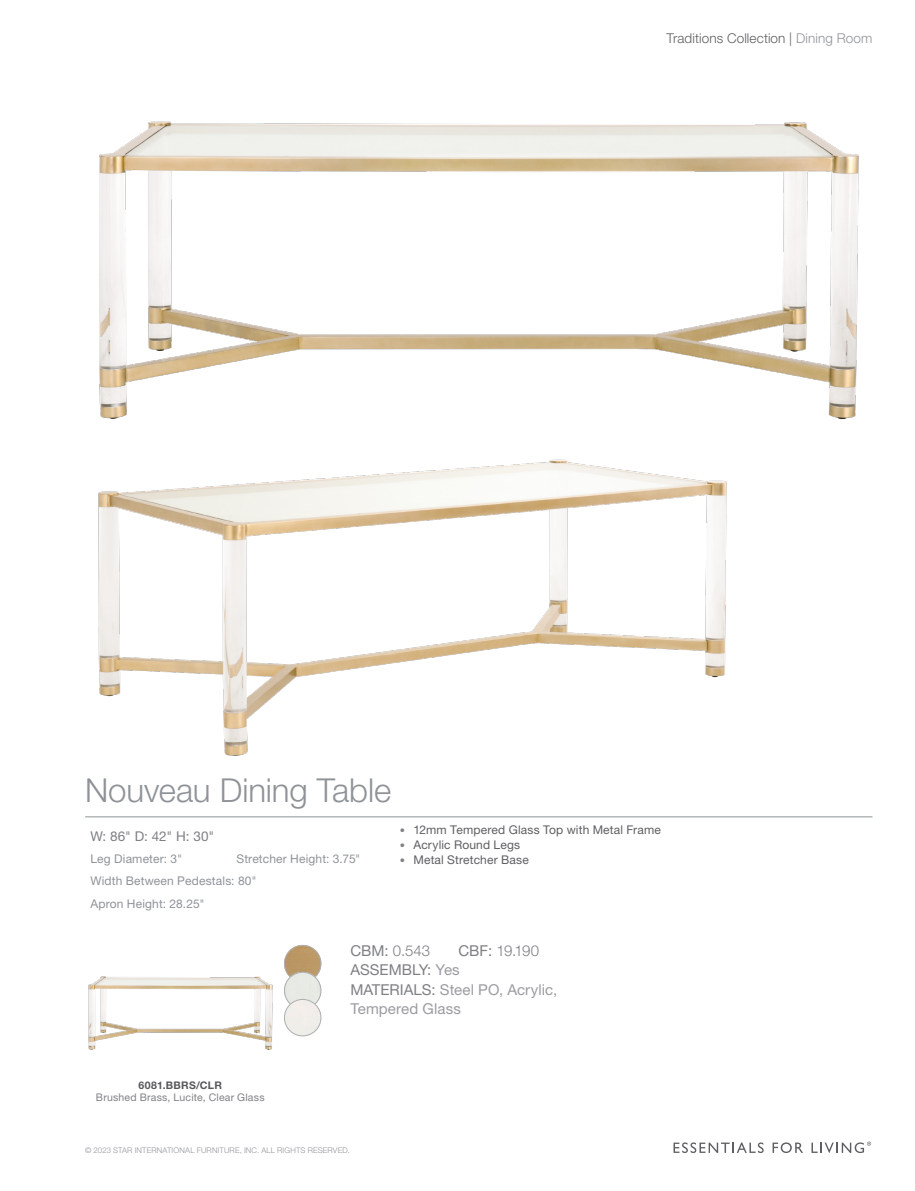
<style>
.page{position:relative;width:915px;height:1191px;background:#fff}
.page>*{position:absolute;margin:0;border:0;box-sizing:border-box;transform-origin:0 0}
.t1{font:300 33px "Helvetica Neue";letter-spacing:-.005em;color:#8f9398}
.t2{font:15px/19.5px "Helvetica Neue";letter-spacing:.005em;color:#9b9ca0}
.t3{font:300 15px "Helvetica Neue";letter-spacing:.005em;color:#7d7f82}
.t4{font:15px "Helvetica Neue";color:#7d7f82}
.t5{font:300 13.5px "Helvetica Neue";letter-spacing:.01em;color:#5f5f62}
.t6{font:13.5px "Helvetica Neue";color:#7d7f82}
.t7{font:12px "Helvetica Neue";letter-spacing:.015em;color:#8f9398}
.t8{font:12px "Helvetica Neue";letter-spacing:.015em;color:#5f5f62}
.t9{font:10.5px "Helvetica Neue";letter-spacing:.02em;color:#808285}
.t10{font:700 10.5px "Helvetica Neue";letter-spacing:.025em;color:#57585a}
.t11{font:300 7.8px "Helvetica Neue";letter-spacing:.02em;color:#8f9398}
.s1{color:#8f9398}
.s2{font-size:10.5px;color:#808285}
.s3{font-weight:400}
.s4{color:#9b9ca0}
.s5{color:#7d7f82}
</style>
<div class="page">
<svg style="left:673px;top:1142px;width:90px;height:11px"></svg>
<svg style="left:772px;top:1142px;width:30px;height:11px"></svg>
<svg style="left:811px;top:1141px;width:59px;height:12px"></svg>
<hr style="left:85px;top:816px;width:787px;height:1px;background:#8f9398">
<img style="left:99px;top:121px;width:760px;height:299px">
<img style="left:98px;top:459px;width:629px;height:297px">
<img style="left:88px;top:976px;width:185px;height:74px">
<img style="left:284px;top:945px;width:37px;height:37px;border-radius:19px">
<div style="left:284px;top:945px;width:37px;height:37px;border:1px solid #aeafb3;border-radius:50%"></div>
<img style="left:284px;top:972px;width:37px;height:37px;border-radius:19px">
<div style="left:284px;top:972px;width:37px;height:37px;border:1px solid #aeafb3;border-radius:50%"></div>
<img style="left:284px;top:999px;width:37px;height:37px;border-radius:19px">
<div style="left:284px;top:999px;width:37px;height:37px;border:1px solid #aeafb3;border-radius:50%"></div>
<p class="t5" style="left:666px;top:29px;width:207px">Traditions Collection | <span class="s1">Dining Room</span></p>
<p class="t1" style="left:85px;top:769px;width:307px">Nouveau Dining Table</p>
<p class="t6" style="left:90px;top:828px;width:125px">W: 86" D: 42" H: 30"</p>
<p class="t7" style="left:90px;top:851px;width:93px">Leg Diameter: 3"</p>
<p class="t7" style="left:236px;top:851px;width:125px">Stretcher Height: 3.75"</p>
<p class="t7" style="left:90px;top:874px;width:168px">Width Between Pedestals: 80"</p>
<p class="t7" style="left:90px;top:896px;width:116px">Apron Height: 28.25"</p>
<p class="t8" style="left:400px;top:822px;width:262px"><span class="s2">•</span> 12mm Tempered Glass Top with Metal Frame</p>
<p class="t8" style="left:400px;top:837px;width:122px"><span class="s2">•</span> Acrylic Round Legs</p>
<p class="t8" style="left:400px;top:852px;width:130px"><span class="s2">•</span> Metal Stretcher Base</p>
<p class="t10" style="left:138px;top:1078px;width:85px">6081.BBRS/CLR</p>
<p class="t9" style="left:96px;top:1091px;width:170px">Brushed Brass, Lucite, Clear Glass</p>
<p class="t3" style="left:350px;top:941px;width:81px"><span class="s3">CBM:</span> 0.543</p>
<p class="t3" style="left:458px;top:941px;width:82px"><span class="s3">CBF:</span> 19.190</p>
<p class="t4" style="left:350px;top:961px;width:111px">ASSEMBLY: <span class="s4">Yes</span></p>
<p class="t2" style="left:350px;top:979px;width:208px"><span class="s5">MATERIALS:</span> Steel PO, Acrylic,<br>Tempered Glass</p>
<p class="t11" style="left:85px;top:1145px;width:266px">© 2023 STAR INTERNATIONAL FURNITURE, INC. ALL RIGHTS RESERVED.</p>
</div>
